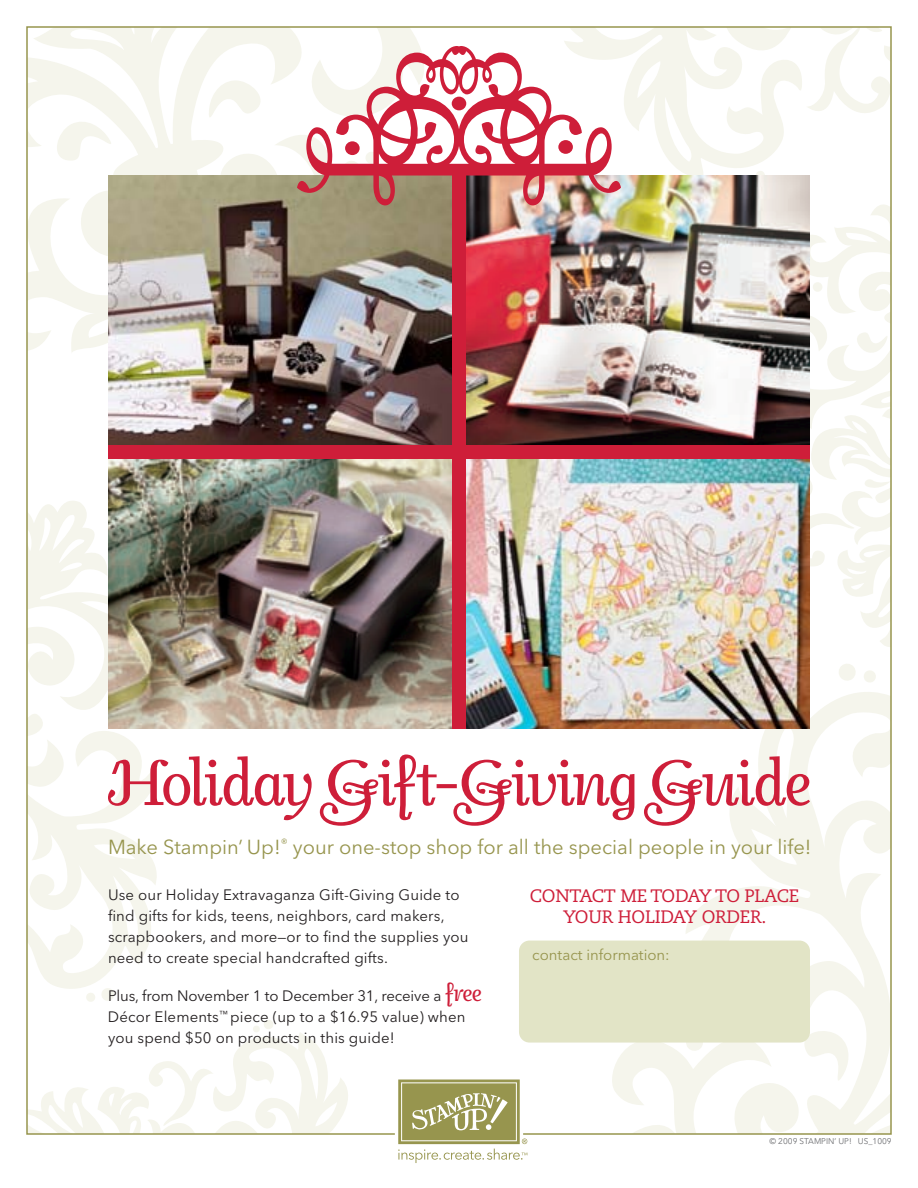
<style>
.page{position:relative;width:918px;height:1188px;background:#fff}
.page>*{position:absolute;margin:0;border:0;box-sizing:border-box;transform-origin:0 0}
.t1{font:20.1px "Avenir Next LT Pro";color:#97954e}
.t2{font:18px/21px "Caecilia";letter-spacing:-.015em;color:#ce1e39;text-align:center}
.t3{font:15px/21px "Avenir Next LT Pro";letter-spacing:.01em;color:#231f20}
.t4{font:15px "Avenir Next LT Pro";color:#97954e}
.t5{font:8.25px "Avenir Next LT Pro";color:#6c6d70}
.s1{font-family:"Odile Upright";font-style:italic;font-size:24px;color:#ce1e39}
</style>
<div class="page">
<img style="left:26px;top:26px;width:866px;height:1109px">
<svg style="left:398px;top:1080px;width:129px;height:83px"></svg>
<p class="t1" style="left:108px;top:835px;width:705px">Make Stampin’ Up!<sup>®</sup> your one-stop shop for all the special people in your life!</p>
<p class="t3" style="left:108px;top:885px;width:362px">Use our Holiday Extravaganza Gift-Giving Guide to find gifts for kids, teens, neighbors, card makers, scrapbookers, and more—or to find the supplies you need to create special handcrafted gifts.</p>
<p class="t3" style="left:108px;top:985px;width:375px">Plus, from November 1 to December 31, receive a <span class="s1">free<br></span>Décor Elements<sup>™</sup> piece (up to a $16.95 value) when you spend $50 on products in this guide!</p>
<p class="t2" style="left:530px;top:886px;width:271px">CONTACT ME TODAY TO PLACE<br>YOUR HOLIDAY ORDER.</p>
<p class="t4" style="left:532px;top:946px;width:139px">contact information:</p>
<p class="t5" style="left:770px;top:1136px;width:124px">© 2009 STAMPIN’ UP! US_1009</p>
</div>
